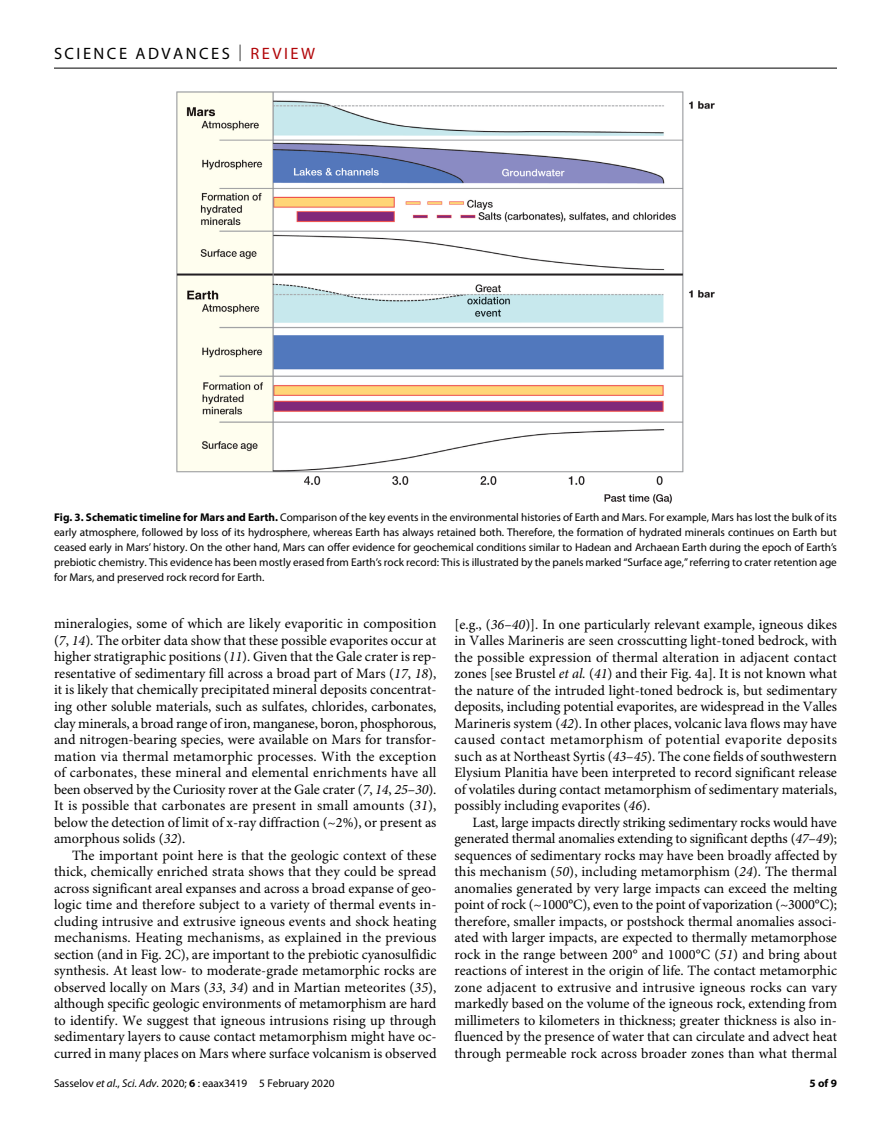
<style>
.page{position:relative;width:891px;height:1134px;background:#fff}
.page>*{position:absolute;margin:0;border:0;box-sizing:border-box;transform-origin:0 0}
.t1{font:16.5px "Myriad Pro";letter-spacing:.15em;color:#000}
.t2{font:14.25px/16.5px "Minion Pro";color:#000;text-align:justify}
.t3{font:11.25px/15px "Myriad Pro";color:#000;text-align:justify}
.t4{font:700 11.25px "Myriad Pro";color:#000}
.s1{font-weight:300}
.s2{color:#b10508}
.s3{font-weight:700}
.s4{font-style:italic}
</style>
<div class="page">
<hr style="left:54px;top:68px;width:783px;height:1px;background:#000">
<img style="left:176px;top:91px;width:539px;height:413px">
<p class="t1" style="left:54px;top:40px;width:262px">SCIENCE ADVANCES <span class="s1">|</span> <span class="s2">REVIEW</span></p>
<p class="t3" style="left:54px;top:510px;width:785px"><span class="s3">Fig. 3. Schematic timeline for Mars and Earth.</span> Comparison of the key events in the environmental histories of Earth and Mars. For example, Mars has lost the bulk of its early atmosphere, followed by loss of its hydrosphere, whereas Earth has always retained both. Therefore, the formation of hydrated minerals continues on Earth but ceased early in Mars’ history. On the other hand, Mars can offer evidence for geochemical conditions similar to Hadean and Archaean Earth during the epoch of Earth’s prebiotic chemistry. This evidence has been mostly erased from Earth’s rock record: This is illustrated by the panels marked “Surface age,” referring to crater retention age for Mars, and preserved rock record for Earth.</p>
<p class="t2" style="left:54px;top:617px;width:384px">mineralogies, some of which are likely evaporitic in composition (<span class="s4">7</span>, <span class="s4">14</span>). The orbiter data show that these possible evaporites occur at higher stratigraphic positions (<span class="s4">11</span>). Given that the Gale crater is rep&shy;resentative of sedimentary fill across a broad part of Mars (<span class="s4">17</span>, <span class="s4">18</span>), it is likely that chemically precipitated mineral deposits concentrat&shy;ing other soluble materials, such as sulfates, chlorides, carbonates, clay minerals, a broad range of iron, manganese, boron, phosphorous, and nitrogen-bearing species, were available on Mars for transfor&shy;mation via thermal metamorphic processes. With the exception of carbonates, these mineral and elemental enrichments have all been observed by the Curiosity rover at the Gale crater (<span class="s4">7</span>, <span class="s4">14</span>, <span class="s4">25</span>–<span class="s4">30</span>).<br>It is possible that carbonates are present in small amounts (<span class="s4">31</span>), below the detection of limit of x-ray diffraction (~2%), or present as amorphous solids (<span class="s4">32</span>).</p>
<p class="t2" style="left:54px;top:848px;width:384px;text-indent:18px">The important point here is that the geologic context of these thick, chemically enriched strata shows that they could be spread across significant areal expanses and across a broad expanse of geo&shy;logic time and therefore subject to a variety of thermal events in&shy;cluding intrusive and extrusive igneous events and shock heating mechanisms. Heating mechanisms, as explained in the previous section (and in Fig. 2C), are important to the prebiotic cyanosulfidic synthesis. At least low- to moderate-grade metamorphic rocks are observed locally on Mars (<span class="s4">33</span>, <span class="s4">34</span>) and in Martian meteorites (<span class="s4">35</span>), although specific geologic environments of metamorphism are hard to identify. We suggest that igneous intrusions rising up through sedimentary layers to cause contact metamorphism might have oc&shy;curred in many places on Mars where surface volcanism is observed</p>
<p class="t3" style="left:54px;top:1076px;width:282px">Sasselov <span class="s4">et al</span>., <span class="s4">Sci. Adv.</span> 2020; <span class="s3">6</span> : eaax3419 5 February 2020</p>
<p class="t2" style="left:455px;top:617px;width:384px">[e.g., (<span class="s4">36</span>–<span class="s4">40</span>)]. In one particularly relevant example, igneous dikes in Valles Marineris are seen crosscutting light-toned bedrock, with the possible expression of thermal alteration in adjacent contact zones [see Brustel <span class="s4">et al.</span> (<span class="s4">41</span>) and their Fig. 4a]. It is not known what the nature of the intruded light-toned bedrock is, but sedimentary deposits, including potential evaporites, are widespread in the Valles Marineris system (<span class="s4">42</span>). In other places, volcanic lava flows may have caused contact metamorphism of potential evaporite deposits such as at Northeast Syrtis (<span class="s4">43</span>–<span class="s4">45</span>). The cone fields of southwestern Elysium Planitia have been interpreted to record significant release of volatiles during contact metamorphism of sedimentary materials, possibly including evaporites (<span class="s4">46</span>).</p>
<p class="t2" style="left:455px;top:815px;width:384px;text-indent:18px">Last, large impacts directly striking sedimentary rocks would have generated thermal anomalies extending to significant depths (<span class="s4">47</span>–<span class="s4">49</span>); sequences of sedimentary rocks may have been broadly affected by this mechanism (<span class="s4">50</span>), including metamorphism (<span class="s4">24</span>). The thermal anomalies generated by very large impacts can exceed the melting point of rock (~1000°C), even to the point of vaporization (~3000°C); therefore, smaller impacts, or postshock thermal anomalies associ&shy;ated with larger impacts, are expected to thermally metamorphose rock in the range between 200° and 1000°C (<span class="s4">51</span>) and bring about reactions of interest in the origin of life. The contact metamorphic zone adjacent to extrusive and intrusive igneous rocks can vary markedly based on the volume of the igneous rock, extending from millimeters to kilometers in thickness; greater thickness is also in&shy;fluenced by the presence of water that can circulate and advect heat through permeable rock across broader zones than what thermal</p>
<p class="t4" style="left:810px;top:1074px;width:29px">5 of 9</p>
</div>
